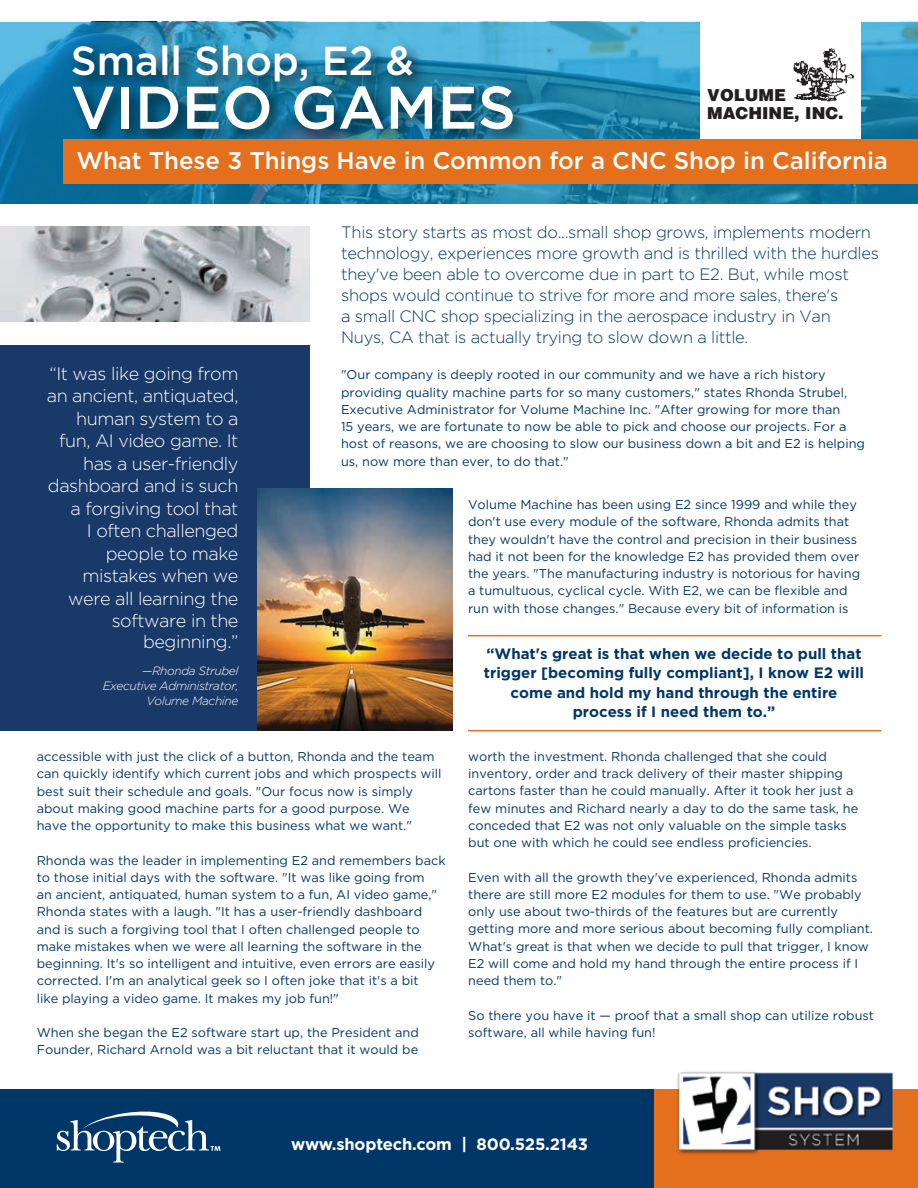
<style>
.page{position:relative;width:918px;height:1188px;background:#fff}
.page>*{position:absolute;margin:0;border:0;box-sizing:border-box;transform-origin:0 0}
.t1{font:500 60px "Gotham";color:#fff}
.t2{font:500 40.5px "Gotham";color:#fff}
.t3{font:500 24px "Gotham";color:#fff}
.t4{font:300 18px/22.4px "Gotham";letter-spacing:-.025em;color:#fff;text-align:right}
.t5{font:300 16.5px/21px "Gotham";letter-spacing:-.02em;color:#003768}
.t6{font:700 16.5px "Gotham";letter-spacing:-.01em;color:#fff}
.t7{font:900 16.5px/18px "Helvetica";color:#231f20}
.t8{font:700 15px/19.5px "Gotham";color:#003768;text-align:center}
.t9{font:12.75px/17.2px "Gotham";color:#003768}
.t10{font:italic 300 12px/15px "Gotham";letter-spacing:-.03em;color:#fff;text-align:right}
</style>
<div class="page">
<div style="left:0;top:1090px;width:918px;height:98px;background:#003768"></div>
<div style="left:654px;top:1090px;width:264px;height:98px;background:#e4701e"></div>
<svg style="left:57px;top:1111px;width:163px;height:52px"></svg>
<img style="left:670px;top:1072px;width:231px;height:83px">
<svg style="left:0;top:22px;width:918px;height:181px"></svg>
<img style="left:61px;top:21px;width:639px;height:147px">
<div style="left:0;top:345px;width:310px;height:385px;background:#193a68"></div>
<img style="left:257px;top:488px;width:195px;height:242px">
<hr style="left:468px;top:635px;width:413px;height:1px;background:#e47025">
<hr style="left:468px;top:730px;width:413px;height:1px;background:#e47025">
<img style="left:0;top:227px;width:310px;height:95px">
<div style="left:700px;top:15px;width:161px;height:127px;background:#fff"></div>
<div style="left:63px;top:139px;width:855px;height:44px;background:#e4701e"></div>
<img style="left:793px;top:48px;width:62px;height:54px">
<h2 class="t2" style="left:71px;top:34px;width:345px">Small Shop, E2 &amp;</h2>
<h1 class="t1" style="left:71px;top:68px;width:447px">VIDEO GAMES</h1>
<p class="t7" style="left:707px;top:85px;width:138px">VOLUME<br>MACHINE, INC.</p>
<h3 class="t3" style="left:76px;top:145px;width:813px">What These 3 Things Have in Common for a CNC Shop in California</h3>
<p class="t4" style="left:47px;top:362px;width:193px">“It was like going from an ancient, antiquated, human system to a fun, AI video game. It has a user-friendly dashboard and is such a forgiving tool that<br>I often challenged people to make mistakes when we were all learning the software in the beginning.”</p>
<p class="t10" style="left:103px;top:663px;width:137px">—Rhonda Strubel<br>Executive Administrator,<br>Volume Machine</p>
<p class="t5" style="left:341px;top:222px;width:539px">This story starts as most do...small shop grows, implements modern technology, experiences more growth and is thrilled with the hurdles they've been able to overcome due in part to E2. But, while most shops would continue to strive for more and more sales, there's<br>a small CNC shop specializing in the aerospace industry in Van<br>Nuys, CA that is actually trying to slow down a little.</p>
<p class="t9" style="left:341px;top:366px;width:526px">"Our company is deeply rooted in our community and we have a rich history providing quality machine parts for so many customers," states Rhonda Strubel, Executive Administrator for Volume Machine Inc. "After growing for more than<br>15 years, we are fortunate to now be able to pick and choose our projects. For a host of reasons, we are choosing to slow our business down a bit and E2 is helping us, now more than ever, to do that."</p>
<p class="t9" style="left:468px;top:496px;width:394px">Volume Machine has been using E2 since 1999 and while they don't use every module of the software, Rhonda admits that they wouldn't have the control and precision in their business had it not been for the knowledge E2 has provided them over the years. "The manufacturing industry is notorious for having a tumultuous, cyclical cycle. With E2, we can be flexible and run with those changes." Because every bit of information is</p>
<p class="t8" style="left:484px;top:643px;width:382px">“What's great is that when we decide to pull that trigger [becoming fully compliant], I know E2 will come and hold my hand through the entire process if I need them to.”</p>
<p class="t9" style="left:37px;top:748px;width:406px">accessible with just the click of a button, Rhonda and the team can quickly identify which current jobs and which prospects will best suit their schedule and goals. "Our focus now is simply about making good machine parts for a good purpose. We have the opportunity to make this business what we want."</p>
<p class="t9" style="left:37px;top:851px;width:410px">Rhonda was the leader in implementing E2 and remembers back to those initial days with the software. "It was like going from<br>an ancient, antiquated, human system to a fun, AI video game," Rhonda states with a laugh. "It has a user-friendly dashboard and is such a forgiving tool that I often challenged people to make mistakes when we were all learning the software in the beginning. It's so intelligent and intuitive, even errors are easily corrected. I'm an analytical geek so I often joke that it's a bit<br>like playing a video game. It makes my job fun!"</p>
<p class="t9" style="left:37px;top:1024px;width:384px">When she began the E2 software start up, the President and<br>Founder, Richard Arnold was a bit reluctant that it would be</p>
<p class="t9" style="left:468px;top:748px;width:392px">worth the investment. Rhonda challenged that she could inventory, order and track delivery of their master shipping cartons faster than he could manually. After it took her just a few minutes and Richard nearly a day to do the same task, he conceded that E2 was not only valuable on the simple tasks but one with which he could see endless proficiencies.</p>
<p class="t9" style="left:468px;top:868px;width:406px">Even with all the growth they've experienced, Rhonda admits there are still more E2 modules for them to use. "We probably only use about two-thirds of the features but are currently getting more and more serious about becoming fully compliant.<br>What's great is that when we decide to pull that trigger, I know E2 will come and hold my hand through the entire process if I need them to."</p>
<p class="t9" style="left:468px;top:1006px;width:407px">So there you have it — proof that a small shop can utilize robust software, all while having fun!</p>
<p class="t6" style="left:291px;top:1134px;width:299px">www.shoptech.com | 800.525.2143</p>
</div>
